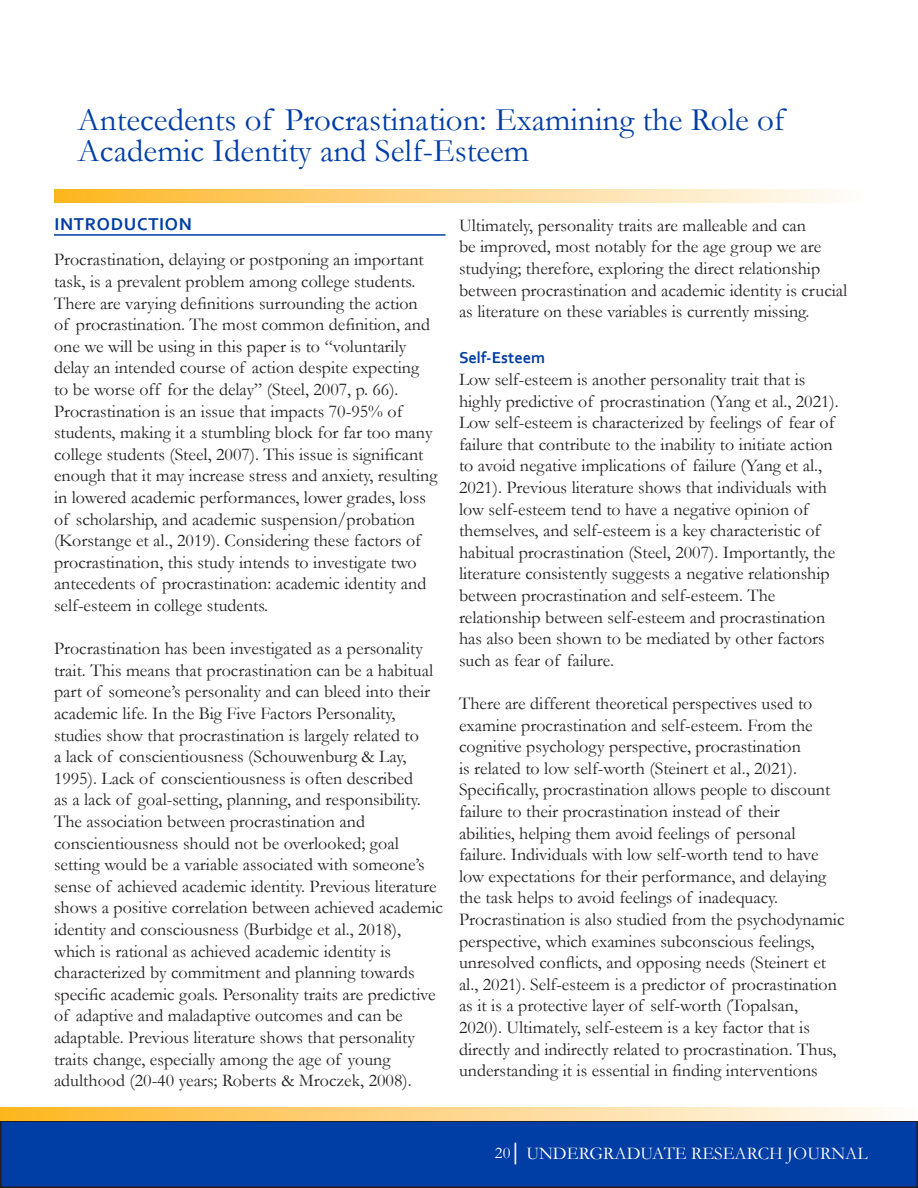
<style>
.page{position:relative;width:918px;height:1188px;background:#fff}
.page>*{position:absolute;margin:0;border:0;box-sizing:border-box;transform-origin:0 0}
.Figure-Table_Styles{font:33px/31.5px "Garamond";color:#003da5}
.Normal_Paragraph_Text_2{font:18px/21.6px "Garamond";color:#231f20}
.t1{font:18px "Garamond";color:#fff}
.Section_Headers{font:700 18px "Corbel";letter-spacing:.04em;color:#003da5}
.Sub-Section_Headers{font:700 16.5px "Corbel";color:#003da5}
.s1{font-size:16.5px}
</style>
<div class="page">
<div style="left:1px;top:1121px;width:916px;height:66px;background:#003da5"></div>
<div style="left:0;top:1120px;width:918px;height:68px;border:2px solid #231f20"></div>
<svg style="left:0;top:1107px;width:887px;height:13px;background:#fdd78b"></svg>
<svg style="left:54px;top:189px;width:783px;height:13px;background:#fdd78b"></svg>
<hr style="left:54px;top:234px;width:392px;height:2px;background:#003da5">
<p class="Figure-Table_Styles" style="left:78px;top:103px;width:709px">Antecedents of Procrastination: Examining the Role of<br>Academic Identity and Self-Esteem</p>
<p class="Section_Headers" style="left:54px;top:213px;width:139px">INTRODUCTION</p>
<p class="Normal_Paragraph_Text_2" style="left:54px;top:249px;width:385px">Procrastination, delaying or postponing an important task, is a prevalent problem among college students.<br>There are varying definitions surrounding the action<br>of procrastination. The most common definition, and one we will be using in this paper is to “voluntarily delay an intended course of action despite expecting to be worse off for the delay” (Steel, 2007, p. 66).<br>Procrastination is an issue that impacts 70-95% of students, making it a stumbling block for far too many college students (Steel, 2007). This issue is significant enough that it may increase stress and anxiety, resulting in lowered academic performances, lower grades, loss of scholarship, and academic suspension/probation (Korstange et al., 2019). Considering these factors of procrastination, this study intends to investigate two antecedents of procrastination: academic identity and self-esteem in college students.</p>
<p class="Normal_Paragraph_Text_2" style="left:54px;top:637px;width:391px">Procrastination has been investigated as a personality trait. This means that procrastination can be a habitual part of someone’s personality and can bleed into their academic life. In the Big Five Factors Personality, studies show that procrastination is largely related to<br>a lack of conscientiousness (Schouwenburg &amp; Lay, 1995). Lack of conscientiousness is often described<br>as a lack of goal-setting, planning, and responsibility.<br>The association between procrastination and conscientiousness should not be overlooked; goal setting would be a variable associated with someone’s sense of achieved academic identity. Previous literature shows a positive correlation between achieved academic identity and consciousness (Burbidge et al., 2018), which is rational as achieved academic identity is characterized by commitment and planning towards specific academic goals. Personality traits are predictive of adaptive and maladaptive outcomes and can be adaptable. Previous literature shows that personality traits change, especially among the age of young adulthood (20-40 years; Roberts &amp; Mroczek, 2008).</p>
<p class="Normal_Paragraph_Text_2" style="left:459px;top:214px;width:390px">Ultimately, personality traits are malleable and can<br>be improved, most notably for the age group we are studying; therefore, exploring the direct relationship between procrastination and academic identity is crucial as literature on these variables is currently missing.</p>
<p class="Sub-Section_Headers" style="left:459px;top:348px;width:88px">Self-Esteem</p>
<p class="Normal_Paragraph_Text_2" style="left:459px;top:368px;width:381px">Low self-esteem is another personality trait that is highly predictive of procrastination (Yang et al., 2021).<br>Low self-esteem is characterized by feelings of fear of failure that contribute to the inability to initiate action to avoid negative implications of failure (Yang et al., 2021). Previous literature shows that individuals with low self-esteem tend to have a negative opinion of themselves, and self-esteem is a key characteristic of habitual procrastination (Steel, 2007). Importantly, the literature consistently suggests a negative relationship between procrastination and self-esteem. The relationship between self-esteem and procrastination has also been shown to be mediated by other factors such as fear of failure.</p>
<p class="Normal_Paragraph_Text_2" style="left:459px;top:692px;width:387px">There are different theoretical perspectives used to examine procrastination and self-esteem. From the cognitive psychology perspective, procrastination<br>is related to low self-worth (Steinert et al., 2021).<br>Specifically, procrastination allows people to discount failure to their procrastination instead of their<br>abilities, helping them avoid feelings of personal failure. Individuals with low self-worth tend to have low expectations for their performance, and delaying the task helps to avoid feelings of inadequacy.<br>Procrastination is also studied from the psychodynamic perspective, which examines subconscious feelings, unresolved conflicts, and opposing needs (Steinert et al., 2021). Self-esteem is a predictor of procrastination as it is a protective layer of self-worth (Topalsan, 2020). Ultimately, self-esteem is a key factor that is directly and indirectly related to procrastination. Thus, understanding it is essential in finding interventions</p>
<p class="t1" style="left:495px;top:1141px;width:374px"><span class="s1">20</span>│ UNDERGRADUATE RESEARCH JOURNAL</p>
</div>
